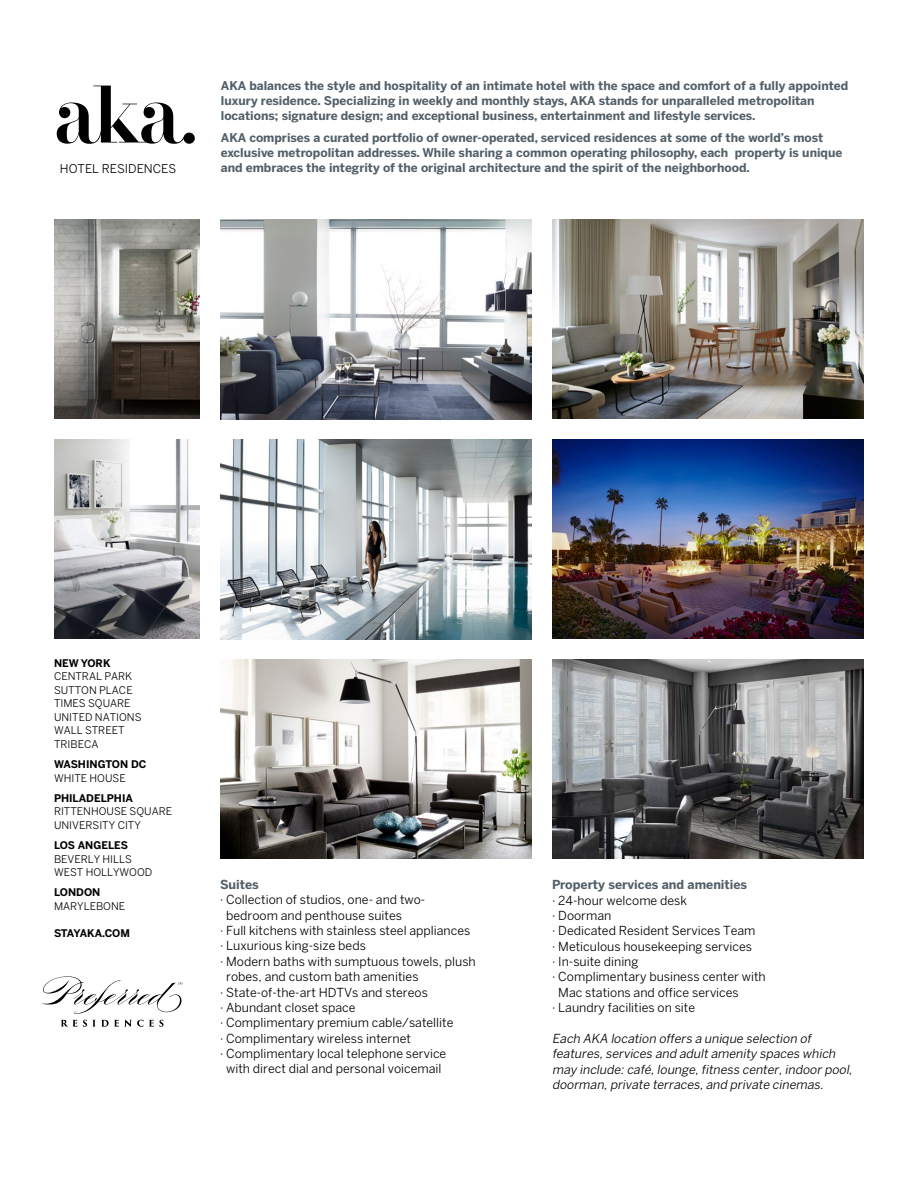
<style>
.page{position:relative;width:918px;height:1188px;background:#fff}
.page>*{position:absolute;margin:0;border:0;box-sizing:border-box;transform-origin:0 0}
.t1{font:12.3px "Benton Sans";color:#000}
.t2{font:italic 12.3px/15.3px "Benton Sans";color:#000}
.t3{font:700 12.3px "Benton Sans";color:#535f68}
.t4{font:700 12px/15px "Benton Sans";color:#535f68}
.t5{font:12px "Benton Sans";color:#000}
.t6{font:10.5px/13.5px "Benton Sans";color:#000}
.t7{font:700 10.5px "Benton Sans";color:#000}
.t8{font:700 10.5px "Benton Sans";letter-spacing:-.02em;color:#000}
</style>
<div class="page">
<img style="left:54px;top:220px;width:146px;height:199px">
<img style="left:552px;top:659px;width:312px;height:200px">
<img style="left:220px;top:439px;width:312px;height:200px">
<img style="left:220px;top:219px;width:312px;height:200px">
<img style="left:552px;top:439px;width:311px;height:200px">
<img style="left:221px;top:659px;width:311px;height:200px">
<img style="left:552px;top:219px;width:312px;height:200px">
<img style="left:54px;top:439px;width:146px;height:200px">
<svg style="left:57px;top:86px;width:138px;height:58px"></svg>
<svg style="left:61px;top:1020px;width:16px;height:7px"></svg>
<svg style="left:149px;top:1020px;width:15px;height:7px"></svg>
<svg style="left:83px;top:1020px;width:60px;height:7px"></svg>
<svg style="left:42px;top:976px;width:140px;height:38px"></svg>
<p class="t4" style="left:221px;top:78px;width:629px">AKA balances the style and hospitality of an intimate hotel with the space and comfort of a fully appointed luxury residence. Specializing in weekly and monthly stays, AKA stands for unparalleled metropolitan locations; signature design; and exceptional business, entertainment and lifestyle services.</p>
<p class="t4" style="left:221px;top:130px;width:623px">AKA comprises a curated portfolio of owner-operated, serviced residences at some of the world’s most exclusive metropolitan addresses. While sharing a common operating philosophy, each property is unique</p>
<p class="t5" style="left:60px;top:161px;width:118px">HOTEL RESIDENCES</p>
<p class="t4" style="left:221px;top:160px;width:531px">and embraces the integrity of the original architecture and the spirit of the neighborhood.</p>
<p class="t7" style="left:54px;top:657px;width:58px">NEW YORK</p>
<p class="t6" style="left:54px;top:670px;width:89px">CENTRAL PARK<br>SUTTON PLACE<br>TIMES SQUARE<br>UNITED NATIONS<br>WALL STREET<br>TRIBECA</p>
<p class="t7" style="left:54px;top:758px;width:94px">WASHINGTON DC</p>
<p class="t6" style="left:54px;top:771px;width:73px">WHITE HOUSE</p>
<p class="t7" style="left:54px;top:792px;width:80px">PHILADELPHIA</p>
<p class="t6" style="left:54px;top:805px;width:120px">RITTENHOUSE SQUARE<br>UNIVERSITY CITY</p>
<p class="t7" style="left:54px;top:839px;width:75px">LOS ANGELES</p>
<p class="t6" style="left:54px;top:852px;width:100px">BEVERLY HILLS<br>WEST HOLLYWOOD</p>
<p class="t7" style="left:54px;top:886px;width:48px">LONDON</p>
<p class="t6" style="left:54px;top:899px;width:73px">MARYLEBONE</p>
<p class="t8" style="left:54px;top:927px;width:78px">STAYAKA.COM</p>
<p class="t3" style="left:220px;top:877px;width:40px">Suites</p>
<p class="t1" style="left:220px;top:893px;width:207px">· Collection of studios, one- and two-</p>
<p class="t1" style="left:226px;top:908px;width:177px">bedroom and penthouse suites</p>
<p class="t1" style="left:220px;top:923px;width:252px">· Full kitchens with stainless steel appliances</p>
<p class="t1" style="left:220px;top:939px;width:147px">· Luxurious king-size beds</p>
<p class="t1" style="left:220px;top:954px;width:257px">· Modern baths with sumptuous towels, plush</p>
<p class="t1" style="left:226px;top:969px;width:194px">robes, and custom bath amenities</p>
<p class="t1" style="left:220px;top:985px;width:209px">· State-of-the-art HDTVs and stereos</p>
<p class="t1" style="left:220px;top:1000px;width:137px">· Abundant closet space</p>
<p class="t1" style="left:220px;top:1016px;width:235px">· Complimentary premium cable/satellite</p>
<p class="t1" style="left:220px;top:1031px;width:192px">· Complimentary wireless internet</p>
<p class="t1" style="left:220px;top:1046px;width:228px">· Complimentary local telephone service</p>
<p class="t1" style="left:226px;top:1062px;width:217px">with direct dial and personal voicemail</p>
<p class="t3" style="left:552px;top:877px;width:197px">Property services and amenities</p>
<p class="t1" style="left:552px;top:893px;width:136px">· 24-hour welcome desk</p>
<p class="t1" style="left:552px;top:908px;width:61px">· Doorman</p>
<p class="t1" style="left:552px;top:924px;width:205px">· Dedicated Resident Services Team</p>
<p class="t1" style="left:552px;top:939px;width:201px">· Meticulous housekeeping services</p>
<p class="t1" style="left:552px;top:954px;width:88px">· In-suite dining</p>
<p class="t1" style="left:552px;top:970px;width:215px">· Complimentary business center with</p>
<p class="t1" style="left:558px;top:985px;width:182px">Mac stations and office services</p>
<p class="t1" style="left:552px;top:1000px;width:145px">· Laundry facilities on site</p>
<p class="t2" style="left:552px;top:1031px;width:304px">Each AKA location offers a unique selection of features,services and adultamenity spaces which may include:café,lounge,fitness center,indoor pool, doorman,private terraces,and private cinemas.</p>
</div>
